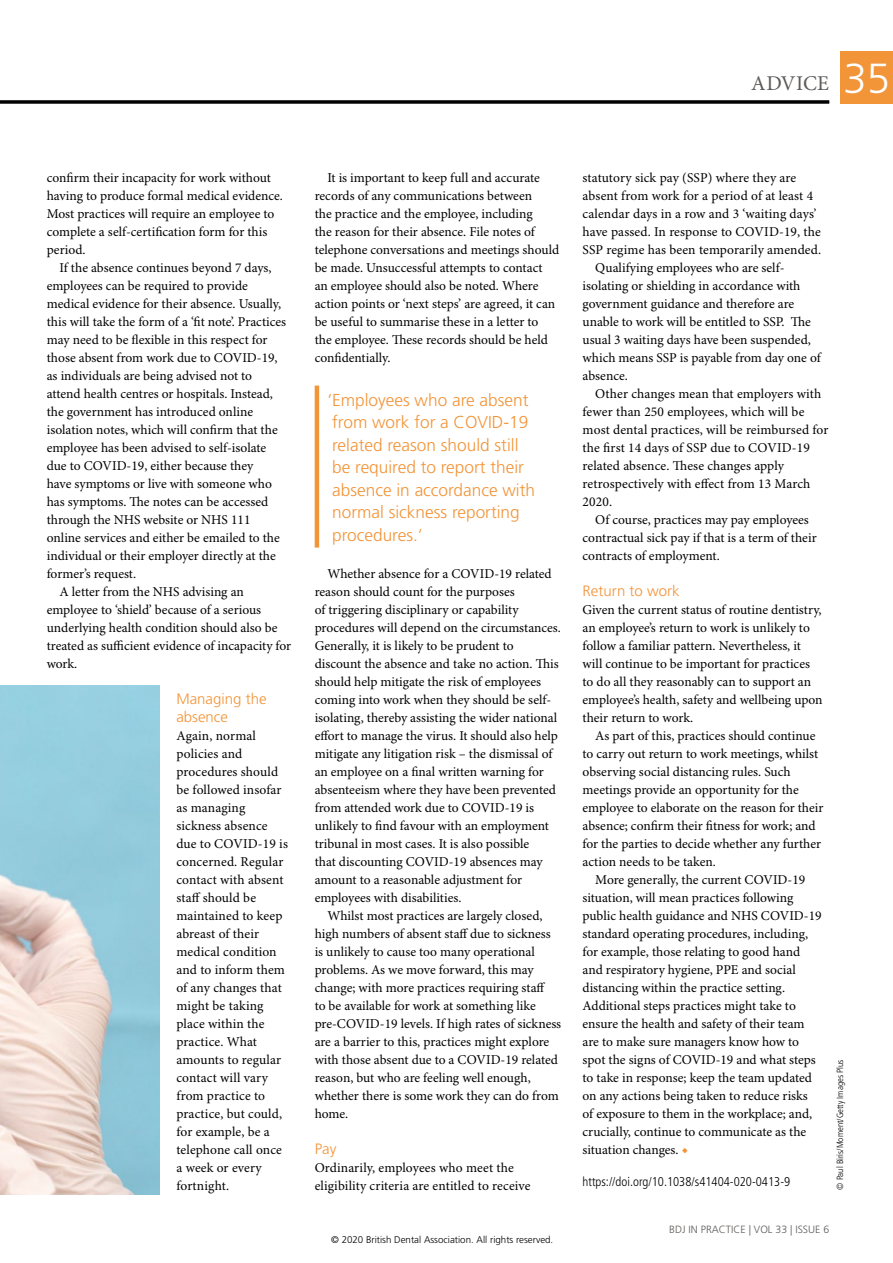
<style>
.page{position:relative;width:893px;height:1263px;background:#fff}
.page>*{position:absolute;margin:0;border:0;box-sizing:border-box;transform-origin:0 0}
.NoXML_Page_numbers{font:300 42px "Frutiger LT Std";color:#fff}
.NoXML_Category{font:21px "Minion Pro";letter-spacing:.005em;color:#5e5b59}
.Eyecatcher_Quote{font:300 17.25px/22.5px "Frutiger LT Std";color:#f29438}
.SectionHeading_1_Sub{font:300 15px/18px "Frutiger LT Std";color:#f29438}
.Para_Body_Indent{font:13.5px/18px "Minion Pro";color:#000}
.Para_Body_fullout{font:13.5px/18px "Minion Pro";letter-spacing:.005em;color:#000}
.NoXML_DOI{font:300 condensed 12.75px "Frutiger LT Std";color:#000}
.NoXML_Footer{font:300 10.5px "Frutiger LT Std";color:#5e5b59}
.t1{font:300 9.75px "Frutiger LT Std";color:#000}
.Image_Source_credit{font:300 condensed 9px "Frutiger LT Std";color:#000}
.s1{color:#f29438}
</style>
<div class="page">
<div style="left:840px;top:51px;width:53px;height:52px;background:#f29438"></div>
<hr style="left:0;top:100px;width:829px;height:3px;background:#000">
<hr style="left:315px;top:386px;width:4px;height:162px;background:#f29438">
<img style="left:0;top:686px;width:159px;height:508px">
<p class="NoXML_Category" style="left:751px;top:71px;width:79px">ADVICE</p>
<p class="NoXML_Page_numbers" style="left:843px;top:55px;width:48px">35</p>
<p class="Para_Body_Indent" style="left:47px;top:169px;width:238px">confirm their incapacity for work without having to produce formal medical evidence.<br>Most practices will require an employee to complete a self-certification form for this period.</p>
<p class="Para_Body_Indent" style="left:47px;top:259px;width:241px;text-indent:13px">If the absence continues beyond 7 days, employees can be required to provide medical evidence for their absence. Usually, this will take the form of a ‘fit note’. Practices may need to be flexible in this respect for those absent from work due to COVID-19, as individuals are being advised not to attend health centres or hospitals. Instead, the government has introduced online isolation notes, which will confirm that the employee has been advised to self-isolate due to COVID-19, either because they<br>have symptoms or live with someone who has symptoms. The notes can be accessed through the NHS website or NHS 111 online services and either be emailed to the individual or their employer directly at the former’s request.</p>
<p class="Para_Body_Indent" style="left:47px;top:583px;width:246px;text-indent:13px">A letter from the NHS advising an employee to ‘shield’ because of a serious underlying health condition should also be treated as sufficient evidence of incapacity for work.</p>
<p class="SectionHeading_1_Sub" style="left:176px;top:690px;width:92px">Managing the absence</p>
<p class="Para_Body_fullout" style="left:176px;top:727px;width:113px">Again, normal policies and procedures should be followed insofar as managing sickness absence due to COVID-19 is concerned. Regular contact with absent staff should be maintained to keep abreast of their medical condition and to inform them of any changes that might be taking place within the practice. What amounts to regular contact will vary from practice to practice, but could, for example, be a telephone call once a week or every fortnight.</p>
<p class="Para_Body_Indent" style="left:315px;top:169px;width:246px;text-indent:13px">It is important to keep full and accurate records of any communications between<br>the practice and the employee, including<br>the reason for their absence. File notes of telephone conversations and meetings should be made. Unsuccessful attempts to contact<br>an employee should also be noted. Where action points or ‘next steps’ are agreed, it can be useful to summarise these in a letter to<br>the employee. These records should be held confidentially.</p>
<p class="Eyecatcher_Quote" style="left:327px;top:389px;width:209px">‘Employees who are absent from work for a COVID-19 related reason should still be required to report their absence in accordance with normal sickness reporting procedures.‘</p>
<p class="Para_Body_Indent" style="left:315px;top:565px;width:248px;text-indent:13px">Whether absence for a COVID-19 related reason should count for the purposes<br>of triggering disciplinary or capability procedures will depend on the circumstances.<br>Generally, it is likely to be prudent to discount the absence and take no action. This should help mitigate the risk of employees coming into work when they should be self&shy;isolating, thereby assisting the wider national effort to manage the virus. It should also help mitigate any litigation risk – the dismissal of an employee on a final written warning for absenteeism where they have been prevented from attended work due to COVID-19 is unlikely to find favour with an employment tribunal in most cases. It is also possible<br>that discounting COVID-19 absences may amount to a reasonable adjustment for employees with disabilities.</p>
<p class="Para_Body_Indent" style="left:315px;top:907px;width:248px;text-indent:13px">Whilst most practices are largely closed, high numbers of absent staff due to sickness is unlikely to cause too many operational problems. As we move forward, this may change; with more practices requiring staff<br>to be available for work at something like pre-COVID-19 levels. If high rates of sickness are a barrier to this, practices might explore with those absent due to a COVID-19 related reason, but who are feeling well enough, whether there is some work they can do from home.</p>
<p class="SectionHeading_1_Sub" style="left:315px;top:1140px;width:23px">Pay</p>
<p class="Para_Body_fullout" style="left:315px;top:1159px;width:217px">Ordinarily, employees who meet the eligibility criteria are entitled to receive</p>
<p class="t1" style="left:331px;top:1234px;width:224px">© 2020 British Dental Association. All rights reserved.</p>
<p class="Para_Body_fullout" style="left:583px;top:169px;width:240px">statutory sick pay (SSP) where they are absent from work for a period of at least 4 calendar days in a row and 3 ‘waiting days’ have passed. In response to COVID-19, the SSP regime has been temporarily amended.</p>
<p class="Para_Body_Indent" style="left:583px;top:259px;width:240px;text-indent:13px">Qualifying employees who are self&shy;isolating or shielding in accordance with government guidance and therefore are unable to work will be entitled to SSP. The usual 3 waiting days have been suspended, which means SSP is payable from day one of absence.</p>
<p class="Para_Body_Indent" style="left:583px;top:385px;width:247px;text-indent:13px">Other changes mean that employers with fewer than 250 employees, which will be most dental practices, will be reimbursed for the first 14 days of SSP due to COVID-19 related absence. These changes apply retrospectively with effect from 13 March 2020.</p>
<p class="Para_Body_Indent" style="left:583px;top:511px;width:236px;text-indent:13px">Of course, practices may pay employees contractual sick pay if that is a term of their contracts of employment.</p>
<p class="SectionHeading_1_Sub" style="left:583px;top:582px;width:98px">Return to work</p>
<p class="Para_Body_fullout" style="left:583px;top:601px;width:242px">Given the current status of routine dentistry, an employee’s return to work is unlikely to follow a familiar pattern. Nevertheless, it will continue to be important for practices to do all they reasonably can to support an employee’s health, safety and wellbeing upon their return to work.</p>
<p class="Para_Body_Indent" style="left:583px;top:727px;width:242px;text-indent:13px">As part of this, practices should continue to carry out return to work meetings, whilst observing social distancing rules. Such meetings provide an opportunity for the employee to elaborate on the reason for their absence; confirm their fitness for work; and for the parties to decide whether any further action needs to be taken.</p>
<p class="Para_Body_Indent" style="left:583px;top:871px;width:241px;text-indent:13px">More generally, the current COVID-19 situation, will mean practices following public health guidance and NHS COVID-19 standard operating procedures, including, for example, those relating to good hand and respiratory hygiene, PPE and social distancing within the practice setting.<br>Additional steps practices might take to ensure the health and safety of their team are to make sure managers know how to spot the signs of COVID-19 and what steps to take in response; keep the team updated on any actions being taken to reduce risks of exposure to them in the workplace; and, crucially, continue to communicate as the situation changes. <span class="s1">◆</span></p>
<p class="NoXML_DOI" style="left:583px;top:1175px;width:209px">https://doi.org/10.1038/s41404-020-0413-9</p>
<p class="Image_Source_credit" style="left:835px;top:1190px;width:131px;rotate:-90deg">© Paul Biris/Moment/Getty Images Plus</p>
<p class="NoXML_Footer" style="left:669px;top:1224px;width:161px">BDJ IN PRACTICE | VOL 33 | ISSUE 6</p>
</div>
